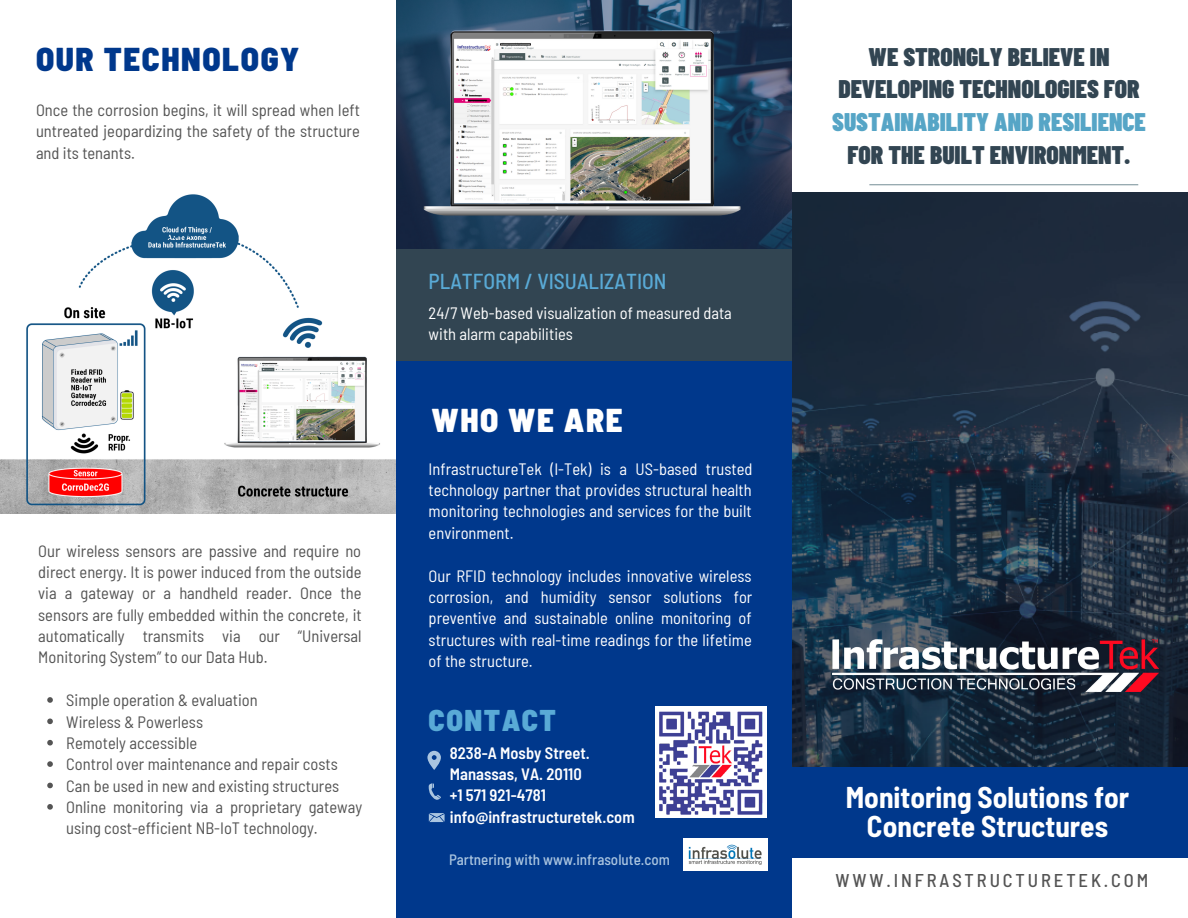
<style>
.page{position:relative;width:1188px;height:918px;background:#fff}
.page>*{position:absolute;margin:0;border:0;box-sizing:border-box;transform-origin:0 0}
.t1{font:900 semi-condensed 33px "Barlow";letter-spacing:.05em;color:#00388c}
.t2{font:900 semi-condensed 33px "Barlow";letter-spacing:.05em;color:#fff}
.t3{font:900 semi-condensed 30px "Barlow";letter-spacing:.05em;color:#59aad6}
.t4{font:700 semi-condensed 29.4px/29.2px "Barlow";color:#fff;text-align:center}
.t5{font:900 25.5px/32.7px "Barlow Condensed";color:#324552;text-align:center}
.t6{font:900 25.5px "Barlow Condensed";color:#56a5c6}
.t7{font:500 semi-condensed 21.6px "Barlow";color:#59aad6}
.t8{font:500 semi-condensed 18.45px "Barlow";letter-spacing:.155em;color:#545454}
.t9{font:semi-condensed 16.5px/21.3px "Barlow";color:#545454;text-align:justify}
.t10{font:semi-condensed 16.5px/21.3px "Barlow";color:#fff;text-align:justify}
.t11{font:600 semi-condensed 16.5px/21.3px "Barlow";color:#fff}
.t12{font:500 semi-condensed 15px "Barlow";color:#aac5e0}
</style>
<div class="page">
<div style="left:396px;top:360px;width:396px;height:558px;background:#00388c"></div>
<hr style="left:869px;top:184px;width:269px;height:1px;background:#839aa1">
<div style="left:380px;top:249px;width:446px;height:112px;background:#324552"></div>
<img style="left:0;top:194px;width:396px;height:320px">
<img style="left:396px;top:0;width:396px;height:249px">
<svg style="left:427px;top:751px;width:14px;height:19px"></svg>
<svg style="left:429px;top:783px;width:12px;height:17px"></svg>
<svg style="left:429px;top:813px;width:16px;height:9px"></svg>
<img style="left:655px;top:706px;width:112px;height:112px">
<div style="left:789px;top:767px;width:399px;height:91px;background:#00388c"></div>
<img style="left:792px;top:192px;width:396px;height:575px">
<img style="left:833px;top:639px;width:325px;height:53px">
<img style="left:684px;top:839px;width:83px;height:31px">
<svg style="left:47px;top:697px;width:6px;height:6px"></svg>
<svg style="left:47px;top:719px;width:6px;height:5px"></svg>
<svg style="left:47px;top:740px;width:6px;height:6px"></svg>
<svg style="left:47px;top:761px;width:6px;height:6px"></svg>
<svg style="left:47px;top:783px;width:6px;height:5px"></svg>
<svg style="left:47px;top:804px;width:6px;height:6px"></svg>
<h1 class="t1" style="left:36px;top:38px;width:265px">OUR TECHNOLOGY</h1>
<p class="t9" style="left:36px;top:99px;width:325px">Once the corrosion begins, it will spread when left untreated jeopardizing the safety of the structure and its tenants.</p>
<p class="t9" style="left:38px;top:539px;width:325px">Our wireless sensors are passive and require no direct energy. It is power induced from the outside via a gateway or a handheld reader. Once the sensors are fully embedded within the concrete, it automatically transmits via our “Universal Monitoring System” to our Data Hub.</p>
<p class="t9" style="left:66px;top:689px;width:297px;text-align:left">Simple operation &amp; evaluation<br>Wireless &amp; Powerless<br>Remotely accessible<br>Control over maintenance and repair costs Can be used in new and existing structures Online monitoring via a proprietary gateway using cost-efficient NB-IoT technology.</p>
<h3 class="t7" style="left:429px;top:267px;width:240px">PLATFORM / VISUALIZATION</h3>
<p class="t10" style="left:429px;top:301px;width:305px">24/7 Web-based visualization of measured data with alarm capabilities</p>
<h1 class="t2" style="left:431px;top:399px;width:193px">WHO WE ARE</h1>
<p class="t10" style="left:429px;top:457px;width:325px">InfrastructureTek (I-Tek) is a US-based trusted technology partner that provides structural health monitoring technologies and services for the built environment.</p>
<p class="t10" style="left:429px;top:564px;width:325px">Our RFID technology includes innovative wireless corrosion, and humidity sensor solutions for preventive and sustainable online monitoring of structures with real-time readings for the lifetime of the structure.</p>
<h2 class="t3" style="left:429px;top:701px;width:129px">CONTACT</h2>
<p class="t11" style="left:450px;top:741px;width:186px">8238-A Mosby Street.<br>Manassas, VA. 20110<br>+1 571 921-4781 info@infrastructuretek.com</p>
<p class="t12" style="left:449px;top:850px;width:222px">Partnering with www.infrasolute.com</p>
<h3 class="t5" style="left:838px;top:39px;width:303px">WE STRONGLY BELIEVE IN<br>DEVELOPING TECHNOLOGIES FOR</h3>
<h3 class="t6" style="left:832px;top:106px;width:315px">SUSTAINABILITY AND RESILIENCE</h3>
<h3 class="t5" style="left:848px;top:137px;width:284px">FOR THE BUILT ENVIRONMENT.</h3>
<h3 class="t4" style="left:846px;top:782px;width:285px">Monitoring Solutions for<br>Concrete Structures</h3>
<p class="t8" style="left:836px;top:869px;width:314px">WWW.INFRASTRUCTURETEK.COM</p>
</div>
